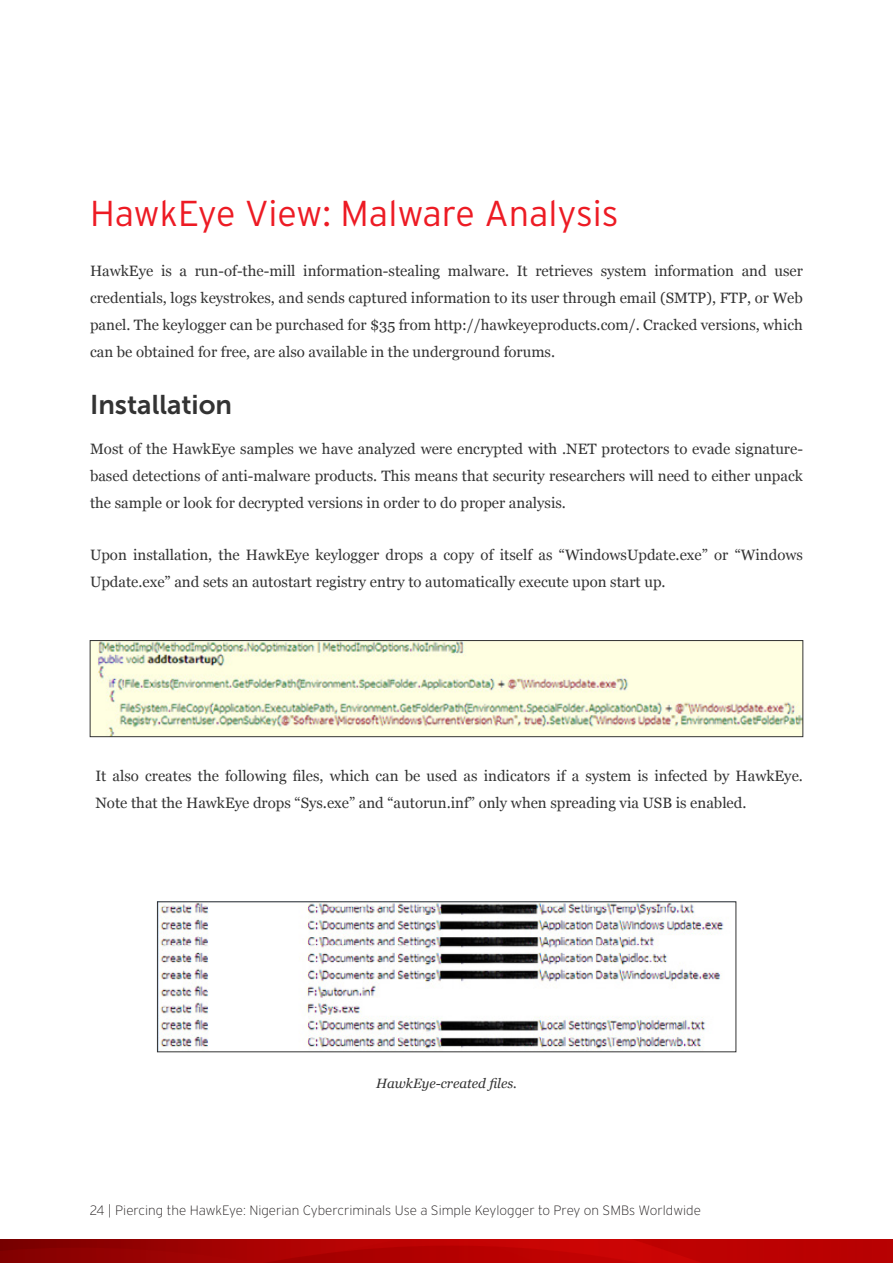
<style>
.page{position:relative;width:893px;height:1263px;background:#fff}
.page>*{position:absolute;margin:0;border:0;box-sizing:border-box;transform-origin:0 0}
.t1{font:300 36px "Interstate";color:#ed1b24}
.t2{font:27px "Museo Sans 700";color:#333}
.t3{font:15px/27px "Georgia";color:#333;text-align:justify}
.t4{font:200 13.5px "Interstate";color:#221e1f}
.t5{font:italic 13.5px "Georgia";color:#333}
</style>
<div class="page">
<svg style="left:0;top:1239px;width:893px;height:24px;background:#af0101"></svg>
<img style="left:92px;top:642px;width:709px;height:93px">
<div style="left:90px;top:640px;width:713px;height:97px;border:1px solid #333"></div>
<img style="left:159px;top:904px;width:565px;height:146px">
<h1 class="t1" style="left:90px;top:192px;width:530px">HawkEye View: Malware Analysis</h1>
<p class="t3" style="left:90px;top:257px;width:714px">HawkEye is a run-of-the-mill information-stealing malware. It retrieves system information and user credentials, logs keystrokes, and sends captured information to its user through email (SMTP), FTP, or Web panel. The keylogger can be purchased for $35 from http://hawkeyeproducts.com/. Cracked versions, which can be obtained for free, are also available in the underground forums.</p>
<h2 class="t2" style="left:90px;top:389px;width:144px">Installation</h2>
<p class="t3" style="left:90px;top:435px;width:714px">Most of the HawkEye samples we have analyzed were encrypted with .NET protectors to evade signature&shy;based detections of anti-malware products. This means that security researchers will need to either unpack the sample or look for decrypted versions in order to do proper analysis.</p>
<p class="t3" style="left:90px;top:542px;width:714px">Upon installation, the HawkEye keylogger drops a copy of itself as “WindowsUpdate.exe” or “Windows<br>Update.exe” and sets an autostart registry entry to automatically execute upon start up.</p>
<p class="t3" style="left:95px;top:762px;width:709px">It also creates the following files, which can be used as indicators if a system is infected by HawkEye.<br>Note that the HawkEye drops “Sys.exe” and “autorun.inf” only when spreading via USB is enabled.</p>
<p class="t5" style="left:376px;top:1074px;width:142px">HawkEye-created files.</p>
<p class="t4" style="left:90px;top:1201px;width:612px">24 | Piercing the HawkEye: Nigerian Cybercriminals Use a Simple Keylogger to Prey on SMBs Worldwide</p>
</div>
